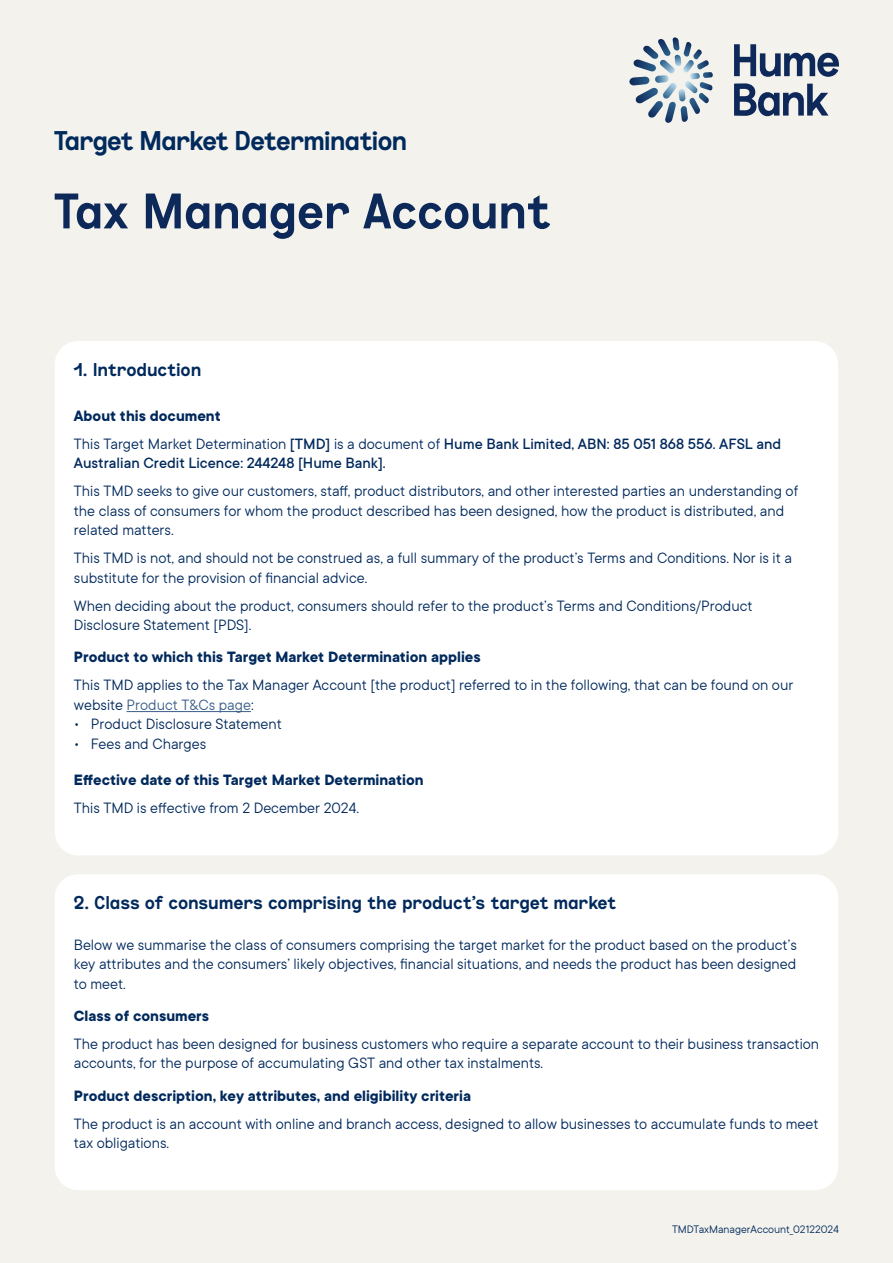
<style>
.page{position:relative;width:893px;height:1263px;background:#f4f2ec}
.page>*{position:absolute;margin:0;border:0;box-sizing:border-box;transform-origin:0 0}
.t1{font:500 52.5px "Zoom Pro Compact";letter-spacing:.025em;color:#0d2959}
.Target_Market_Title{font:500 28.5px "Zoom Pro Compact";color:#00295c}
.t2{font:500 19.5px "Zoom Pro Compact";letter-spacing:.025em;color:#00295c}
.t3{font:16.5px/19.5px "TT Commons Classic";color:#00295c}
.t4{font:700 16.5px "TT Commons Classic";color:#00295c}
.t5{font:500 16.5px/19.5px "TT Commons Classic";color:#00295c}
.t6{font:12px "TT Commons Classic";color:#00295c}
.s1{font-weight:400}
.s2{color:#385e87}
</style>
<div class="page">
<div style="left:74px;top:360px;width:745px;height:489px;background:#fff"></div>
<div style="left:55px;top:341px;width:783px;height:514px;border:21px solid #fff;border-radius:13px"></div>
<hr style="left:127px;top:711px;width:124px;height:1px;background:#385e87">
<div style="left:74px;top:880px;width:745px;height:304px;background:#fff"></div>
<div style="left:55px;top:874px;width:783px;height:316px;border:21px solid #fff;border-radius:13px"></div>
<svg style="left:734px;top:44px;width:105px;height:33px"></svg>
<svg style="left:734px;top:83px;width:94px;height:33px"></svg>
<svg style="left:629px;top:37px;width:84px;height:86px"></svg>
<p class="Target_Market_Title" style="left:54px;top:124px;width:354px">Target Market Determination</p>
<p class="t1" style="left:54px;top:180px;width:497px">Tax Manager Account</p>
<h2 class="t2" style="left:74px;top:358px;width:129px">1. Introduction</h2>
<h5 class="t4" style="left:74px;top:405px;width:148px">About this document</h5>
<p class="t5" style="left:74px;top:433px;width:709px"><span class="s1">This Target Market Determination</span> [TMD] <span class="s1">is a document of</span> Hume Bank Limited, ABN: 85 051 868 556. AFSL and<br>Australian Credit Licence: 244248 [Hume Bank].</p>
<p class="t3" style="left:74px;top:481px;width:726px">This TMD seeks to give our customers, staff, product distributors, and other interested parties an understanding of the class of consumers for whom the product described has been designed, how the product is distributed, and related matters.</p>
<p class="t3" style="left:74px;top:548px;width:720px">This TMD is not, and should not be construed as, a full summary of the product’s Terms and Conditions. Nor is it a substitute for the provision of financial advice.</p>
<p class="t3" style="left:74px;top:595px;width:680px">When deciding about the product, consumers should refer to the product’s Terms and Conditions/Product<br>Disclosure Statement [PDS].</p>
<h5 class="t4" style="left:74px;top:646px;width:408px">Product to which this Target Market Determination applies</h5>
<p class="t3" style="left:74px;top:675px;width:721px">This TMD applies to the Tax Manager Account [the product] referred to in the following, that can be found on our website <span class="s2">Product T&amp;Cs page</span>:</p>
<p class="t3" style="left:74px;top:714px;width:209px">• Product Disclosure Statement</p>
<p class="t3" style="left:74px;top:733px;width:134px">• Fees and Charges</p>
<h5 class="t4" style="left:74px;top:769px;width:351px">Effective date of this Target Market Determination</h5>
<p class="t3" style="left:74px;top:798px;width:287px">This TMD is effective from 2 December 2024.</p>
<h2 class="t2" style="left:74px;top:891px;width:544px">2. Class of consumers comprising the product’s target market</h2>
<p class="t3" style="left:74px;top:934px;width:724px;text-align:justify">Below we summarise the class of consumers comprising the target market for the product based on the product’s key attributes and the consumers’ likely objectives, financial situations, and needs the product has been designed to meet.</p>
<h5 class="t4" style="left:74px;top:1005px;width:137px">Class of consumers</h5>
<p class="t3" style="left:74px;top:1033px;width:747px">The product has been designed for business customers who require a separate account to their business transaction accounts, for the purpose of accumulating GST and other tax instalments.</p>
<h5 class="t4" style="left:74px;top:1085px;width:399px">Product description, key attributes, and eligibility criteria</h5>
<p class="t3" style="left:74px;top:1113px;width:746px">The product is an account with online and branch access, designed to allow businesses to accumulate funds to meet tax obligations.</p>
<p class="t6" style="left:672px;top:1221px;width:168px">TMDTaxManagerAccount_02122024</p>
</div>
